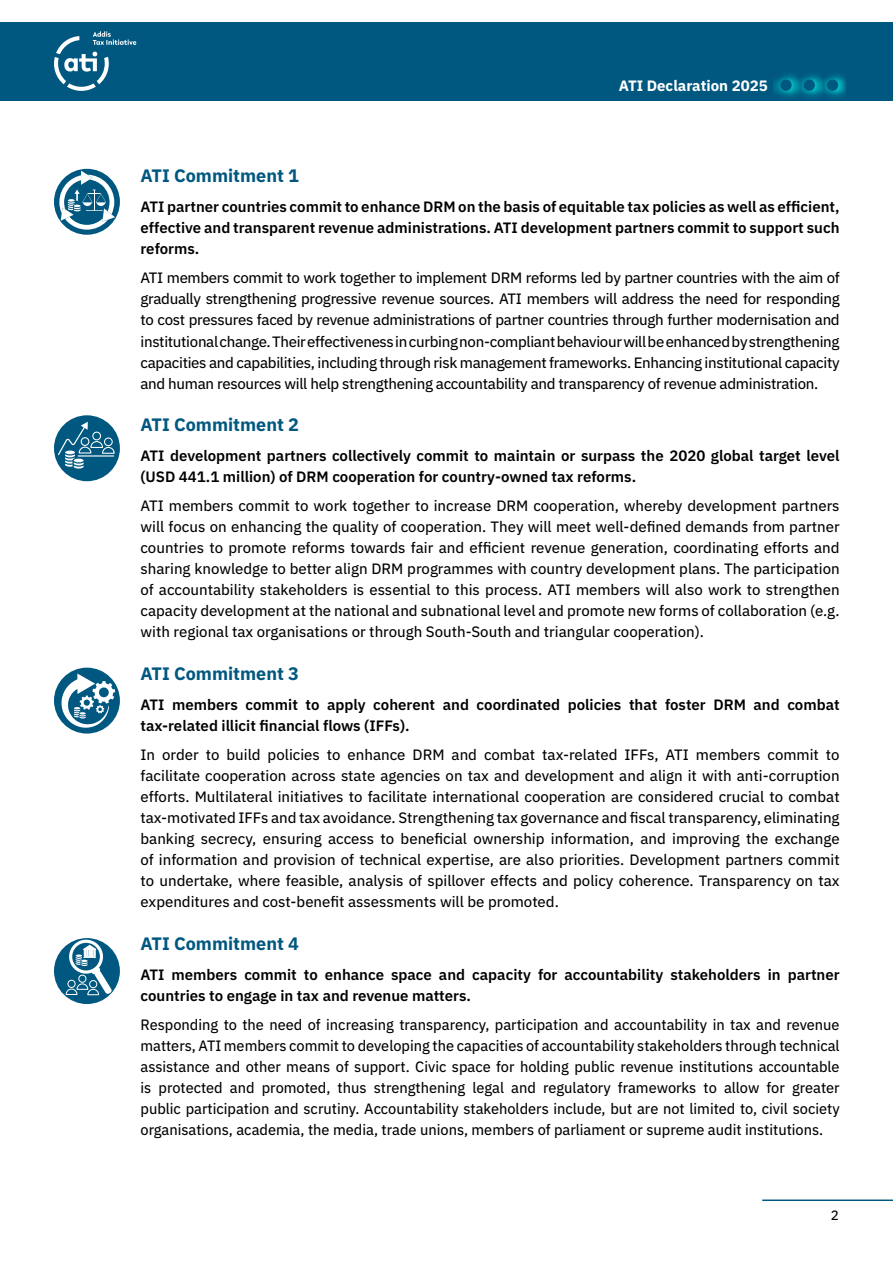
<style>
.page{position:relative;width:893px;height:1263px;background:#fff}
.page>*{position:absolute;margin:0;border:0;box-sizing:border-box;transform-origin:0 0}
.t1{font:700 18px "IBM Plex Sans";color:#005880}
.t2{font:15px/21px "IBM Plex Sans Text";color:#000;text-align:justify}
.t3{font:600 15px/21px "IBM Plex Sans";color:#000}
.t4{font:700 15px "IBM Plex Sans";color:#fff}
.t5{font:13.5px "IBM Plex Sans Text";color:#000}
</style>
<div class="page">
<div style="left:0;top:22px;width:893px;height:79px;background:#005880"></div>
<svg style="left:822px;top:74px;width:24px;height:24px"></svg>
<div style="left:827px;top:80px;width:11px;height:11px;background:#005880;border-radius:50%"></div>
<svg style="left:799px;top:74px;width:23px;height:24px"></svg>
<div style="left:804px;top:80px;width:11px;height:11px;background:#005880;border-radius:50%"></div>
<svg style="left:773px;top:74px;width:26px;height:24px"></svg>
<div style="left:780px;top:80px;width:12px;height:11px;background:#005880;border-radius:50%"></div>
<svg style="left:54px;top:31px;width:82px;height:60px"></svg>
<hr style="left:762px;top:1199px;width:131px;height:2px;background:#005880">
<div style="left:54px;top:169px;width:66px;height:66px;background:#005880;border-radius:50%"></div>
<svg style="left:59px;top:171px;width:56px;height:59px"></svg>
<div style="left:54px;top:415px;width:66px;height:66px;background:#005880;border-radius:50%"></div>
<svg style="left:57px;top:422px;width:58px;height:46px"></svg>
<div style="left:54px;top:668px;width:66px;height:65px;background:#005880;border-radius:50%"></div>
<svg style="left:62px;top:673px;width:53px;height:55px"></svg>
<div style="left:54px;top:938px;width:66px;height:66px;background:#005880;border-radius:50%"></div>
<div style="left:69px;top:940px;width:34px;height:34px;border:3px solid #fff;border-radius:50%"></div>
<svg style="left:65px;top:945px;width:47px;height:51px"></svg>
<p class="t4" style="left:619px;top:74px;width:151px">ATI Declaration 2025</p>
<p class="t1" style="left:140px;top:162px;width:160px">ATI Commitment 1</p>
<p class="t3" style="left:140px;top:195px;width:701px;text-align:justify">ATI partner countries commit to enhance DRM on the basis of equitable tax policies as well as efficient, effective and transparent revenue administrations. ATI development partners commit to support such reforms.</p>
<p class="t2" style="left:140px;top:266px;width:701px">ATI members commit to work together to implement DRM reforms led by partner countries with the aim of gradually strengthening progressive revenue sources. ATI members will address the need for responding to cost pressures faced by revenue administrations of partner countries through further modernisation and institutional change. Their effectiveness in curbing non-compliant behaviour will be enhanced by strengthening capacities and capabilities, including through risk management frameworks. Enhancing institutional capacity and human resources will help strengthening accountability and transparency of revenue administration.</p>
<p class="t1" style="left:140px;top:411px;width:160px">ATI Commitment 2</p>
<p class="t3" style="left:140px;top:444px;width:701px">ATI development partners collectively commit to maintain or surpass the 2020 global target level (USD 441.1 million) of DRM cooperation for country-owned tax reforms.</p>
<p class="t2" style="left:140px;top:494px;width:701px">ATI members commit to work together to increase DRM cooperation, whereby development partners will focus on enhancing the quality of cooperation. They will meet well-defined demands from partner countries to promote reforms towards fair and efficient revenue generation, coordinating efforts and sharing knowledge to better align DRM programmes with country development plans. The participation of accountability stakeholders is essential to this process. ATI members will also work to strengthen capacity development at the national and subnational level and promote new forms of collaboration (e.g. with regional tax organisations or through South-South and triangular cooperation).</p>
<p class="t1" style="left:140px;top:659px;width:160px">ATI Commitment 3</p>
<p class="t3" style="left:140px;top:693px;width:701px">ATI members commit to apply coherent and coordinated policies that foster DRM and combat tax-related illicit financial flows (IFFs).</p>
<p class="t2" style="left:140px;top:743px;width:701px">In order to build policies to enhance DRM and combat tax-related IFFs, ATI members commit to facilitate cooperation across state agencies on tax and development and align it with anti-corruption efforts. Multilateral initiatives to facilitate international cooperation are considered crucial to combat tax-motivated IFFs and tax avoidance. Strengthening tax governance and fiscal transparency, eliminating banking secrecy, ensuring access to beneficial ownership information, and improving the exchange of information and provision of technical expertise, are also priorities. Development partners commit to undertake, where feasible, analysis of spillover effects and policy coherence. Transparency on tax expenditures and cost-benefit assessments will be promoted.</p>
<p class="t1" style="left:140px;top:929px;width:160px">ATI Commitment 4</p>
<p class="t3" style="left:140px;top:962px;width:701px">ATI members commit to enhance space and capacity for accountability stakeholders in partner countries to engage in tax and revenue matters.</p>
<p class="t2" style="left:140px;top:1013px;width:701px">Responding to the need of increasing transparency, participation and accountability in tax and revenue matters, ATI members commit to developing the capacities of accountability stakeholders through technical assistance and other means of support. Civic space for holding public revenue institutions accountable is protected and promoted, thus strengthening legal and regulatory frameworks to allow for greater public participation and scrutiny. Accountability stakeholders include, but are not limited to, civil society organisations, academia, the media, trade unions, members of parliament or supreme audit institutions.</p>
<p class="t5" style="left:831px;top:1204px;width:10px">2</p>
</div>
